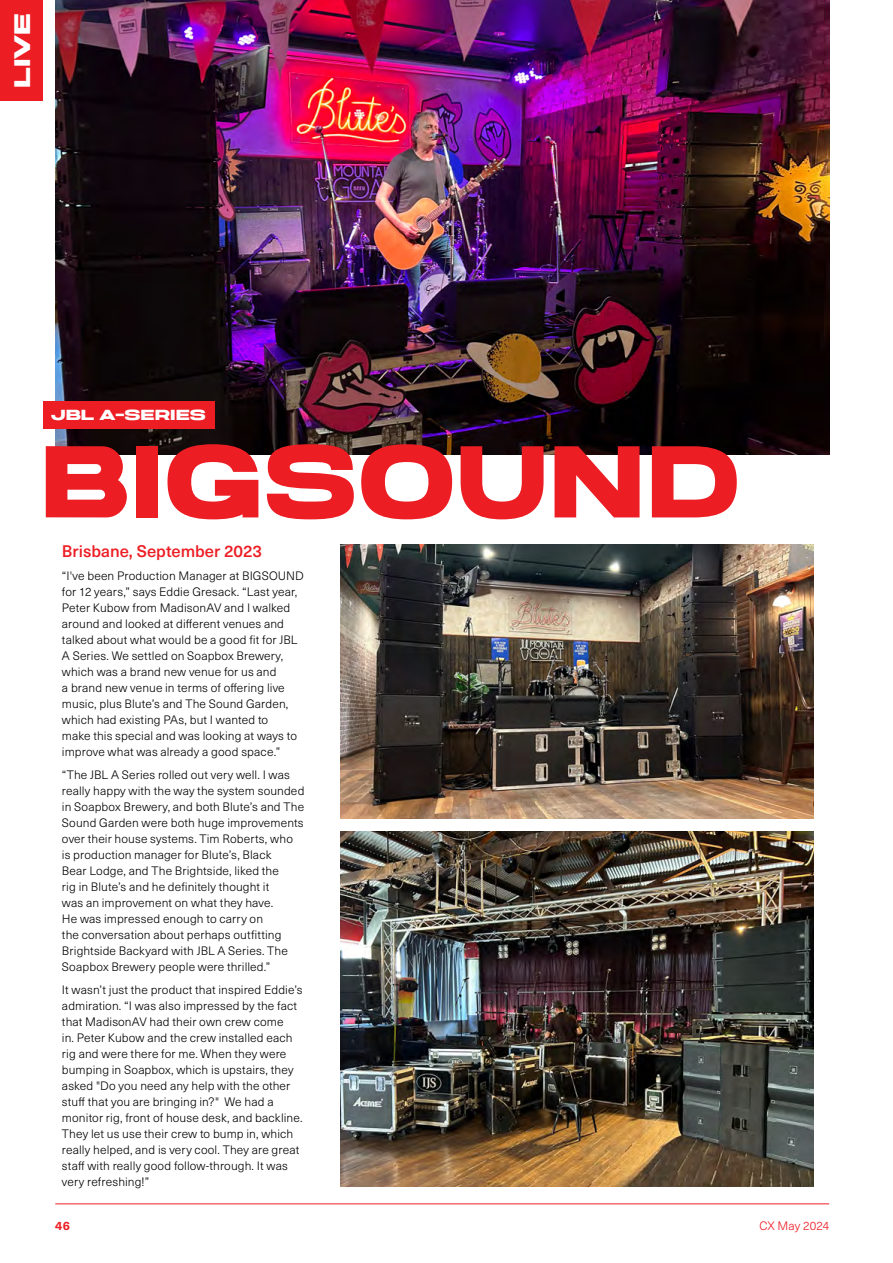
<style>
.page{position:relative;width:893px;height:1263px;background:#fff}
.page>*{position:absolute;margin:0;border:0;box-sizing:border-box;transform-origin:0 0}
.t1{font:101.7px "Joyride STD";color:#ed1d24}
.t2{font:22.5px "Joyride EXT";color:#fff}
.t3{font:500 16.5px "Neue Haas Unica W1 G";color:#ed1d24}
.t4{font:14.7px "Joyride EXT";color:#fff}
.t5{font:300 12px/16px "Neue Haas Unica W1 G";letter-spacing:.01em;color:#000}
.t6{font:300 12px "Neue Haas Unica W1 G";letter-spacing:.005em;color:#ed1d24}
.t7{font:700 12px "Neue Haas Unica W1 G";color:#ed1d24}
</style>
<div class="page">
<div style="left:0;top:0;width:43px;height:100px;background:#ed1d24"></div>
<hr style="left:55px;top:1203px;width:774px;height:1px;background:#ed1d24">
<img style="left:340px;top:545px;width:474px;height:273px">
<img style="left:340px;top:831px;width:474px;height:355px">
<img style="left:55px;top:0;width:774px;height:455px">
<div style="left:43px;top:401px;width:171px;height:28px;background:#ed1d24"></div>
<h2 class="t2" style="left:9px;top:88px;width:76px;rotate:-90deg">LIVE</h2>
<p class="t4" style="left:51px;top:406px;width:156px">JBL A-SERIES</p>
<h1 class="t1" style="left:40px;top:420px;width:702px">BIGSOUND</h1>
<h3 class="t3" style="left:62px;top:539px;width:202px">Brisbane, September 2023</h3>
<p class="t5" style="left:62px;top:567px;width:243px">“I've been Production Manager at BIGSOUND for 12 years,” says Eddie Gresack. “Last year, Peter Kubow from MadisonAV and I walked around and looked at different venues and talked about what would be a good fit for JBL A Series. We settled on Soapbox Brewery, which was a brand new venue for us and<br>a brand new venue in terms of offering live music, plus Blute’s and The Sound Garden, which had existing PAs, but I wanted to<br>make this special and was looking at ways to improve what was already a good space.”</p>
<p class="t5" style="left:62px;top:766px;width:244px">“The JBL A Series rolled out very well. I was really happy with the way the system sounded in Soapbox Brewery, and both Blute’s and The Sound Garden were both huge improvements over their house systems. Tim Roberts, who is production manager for Blute’s, Black<br>Bear Lodge, and The Brightside, liked the<br>rig in Blute’s and he definitely thought it<br>was an improvement on what they have.<br>He was impressed enough to carry on<br>the conversation about perhaps outfitting Brightside Backyard with JBL A Series. The Soapbox Brewery people were thrilled.”</p>
<p class="t5" style="left:62px;top:981px;width:242px">It wasn’t just the product that inspired Eddie’s admiration. “I was also impressed by the fact that MadisonAV had their own crew come<br>in. Peter Kubow and the crew installed each rig and were there for me. When they were bumping in Soapbox, which is upstairs, they asked "Do you need any help with the other stuff that you are bringing in?" We had a monitor rig, front of house desk, and backline.<br>They let us use their crew to bump in, which really helped, and is very cool. They are great staff with really good follow-through. It was very refreshing!”</p>
<p class="t7" style="left:55px;top:1217px;width:16px">46</p>
<p class="t6" style="left:759px;top:1217px;width:71px">CX May 2024</p>
</div>
